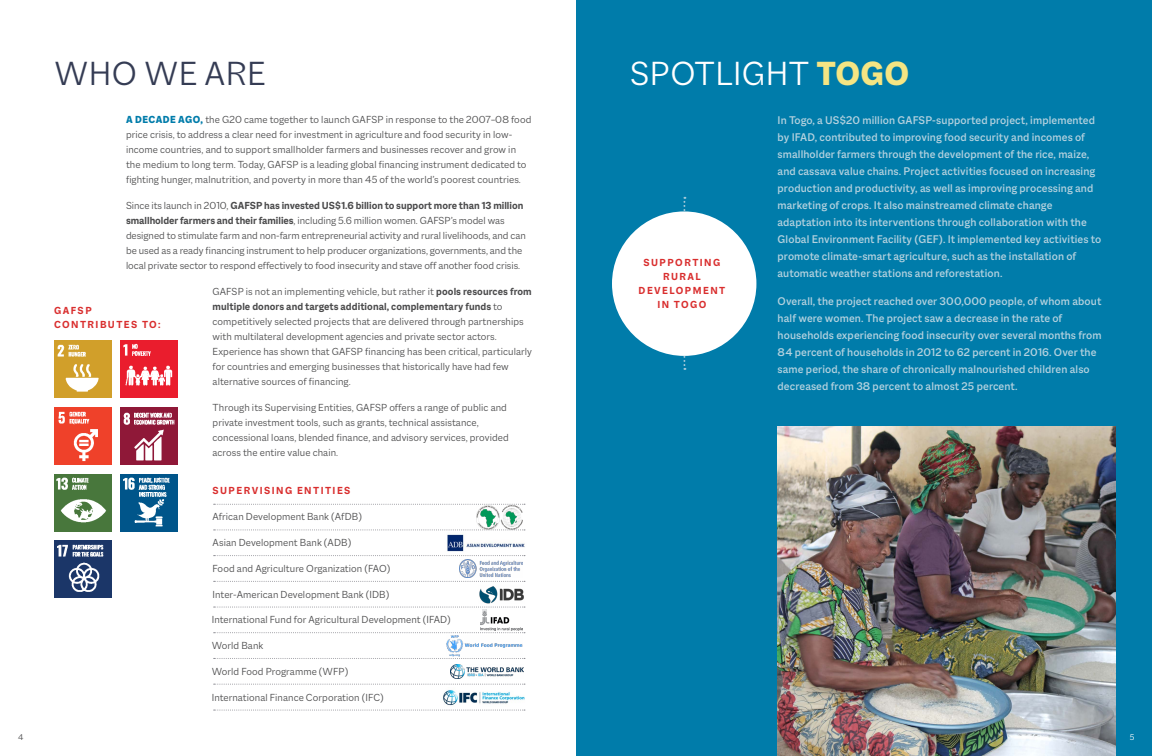
<style>
.page{position:relative;width:1152px;height:756px;background:#fff}
.page>*{position:absolute;margin:0;border:0;box-sizing:border-box;transform-origin:0 0}
.Heading{font:300 36px "Macklin Sans";letter-spacing:.01em;color:#fff}
.Heading-2{font:300 36px "Macklin Sans";letter-spacing:.01em;color:#353c54}
.Body_ko{font:500 12px/17px "Macklin Sans";letter-spacing:.01em;color:#b5d2df}
.Body{font:300 11px/15px "Macklin Sans";letter-spacing:.01em;color:#4a4a4b}
.Callout_2{font:700 11px/14px "Macklin Sans";letter-spacing:.13em;color:#d92e2e;text-align:center}
.Body-2{font:300 9px "Macklin Sans";color:#4a4a4b}
.Body-3{font:300 9px "Macklin Sans";color:#fff}
.s1{font-weight:800;color:#007caa}
.s2{font-weight:700}
.s3{font-weight:800;color:#f5e583}
</style>
<div class="page">
<div style="left:576px;top:0;width:576px;height:756px;background:#007caa"></div>
<svg style="left:683px;top:197px;width:2px;height:173px"></svg>
<div style="left:612px;top:211px;width:144px;height:145px;background:#fff;border-radius:50%"></div>
<img style="left:778px;top:427px;width:338px;height:329px">
<img style="left:54px;top:341px;width:57px;height:57px">
<img style="left:121px;top:341px;width:57px;height:57px">
<img style="left:121px;top:407px;width:57px;height:57px">
<img style="left:121px;top:474px;width:57px;height:57px">
<img style="left:54px;top:407px;width:57px;height:57px">
<img style="left:54px;top:474px;width:57px;height:57px">
<img style="left:54px;top:541px;width:57px;height:57px">
<svg style="left:214px;top:504px;width:311px;height:1px"></svg>
<svg style="left:214px;top:529px;width:311px;height:1px"></svg>
<svg style="left:214px;top:555px;width:311px;height:1px"></svg>
<svg style="left:214px;top:581px;width:311px;height:1px"></svg>
<svg style="left:214px;top:607px;width:311px;height:1px"></svg>
<svg style="left:214px;top:632px;width:311px;height:1px"></svg>
<svg style="left:214px;top:658px;width:311px;height:1px"></svg>
<svg style="left:214px;top:684px;width:311px;height:1px"></svg>
<img style="left:476px;top:506px;width:47px;height:23px">
<img style="left:447px;top:534px;width:78px;height:18px">
<img style="left:459px;top:560px;width:64px;height:17px">
<img style="left:479px;top:586px;width:45px;height:18px">
<img style="left:481px;top:609px;width:42px;height:22px">
<img style="left:446px;top:635px;width:77px;height:21px">
<img style="left:450px;top:664px;width:74px;height:15px">
<img style="left:443px;top:690px;width:82px;height:16px">
<svg style="left:214px;top:710px;width:311px;height:1px"></svg>
<p class="Heading-2" style="left:54px;top:53px;width:213px">WHO WE ARE</p>
<p class="Body" style="left:126px;top:112px;width:407px"><span class="s1">A DECADE AGO,</span> the G20 came together to launch GAFSP in response to the 2007–08 food price crisis, to address a clear need for investment in agriculture and food security in low&shy;income countries, and to support smallholder farmers and businesses recover and grow in the medium to long term. Today, GAFSP is a leading global financing instrument dedicated to fighting hunger, malnutrition, and poverty in more than 45 of the world’s poorest countries.</p>
<p class="Body" style="left:126px;top:198px;width:401px">Since its launch in 2010, <span class="s2">GAFSP has invested US$1.6 billion to support more than 13 million smallholder farmers and their families</span>, including 5.6 million women. GAFSP’s model was designed to stimulate farm and non-farm entrepreneurial activity and rural livelihoods, and can be used as a ready financing instrument to help producer organizations, governments, and the local private sector to respond effectively to food insecurity and stave off another food crisis.</p>
<p class="Body" style="left:213px;top:284px;width:321px">GAFSP is not an implementing vehicle, but rather it <span class="s2">pools resources from multiple donors and targets additional, complementary funds</span> to competitively selected projects that are delivered through partnerships with multilateral development agencies and private sector actors.<br>Experience has shown that GAFSP financing has been critical, particularly for countries and emerging businesses that historically have had few alternative sources of financing.</p>
<p class="Body" style="left:213px;top:400px;width:298px">Through its Supervising Entities, GAFSP offers a range of public and private investment tools, such as grants, technical assistance, concessional loans, blended finance, and advisory services, provided across the entire value chain.</p>
<p class="Callout_2" style="left:54px;top:304px;width:39px">GAFSP</p>
<p class="Callout_2" style="left:54px;top:318px;width:108px">CONTRIBUTES TO:</p>
<p class="Callout_2" style="left:213px;top:484px;width:139px">SUPERVISING ENTITIES</p>
<p class="Body" style="left:213px;top:509px;width:151px">African Development Bank (AfDB)</p>
<p class="Body" style="left:213px;top:535px;width:140px">Asian Development Bank (ADB)</p>
<p class="Body" style="left:213px;top:561px;width:179px">Food and Agriculture Organization (FAO)</p>
<p class="Body" style="left:213px;top:586px;width:178px">Inter-American Development Bank (IDB)</p>
<p class="Body" style="left:212px;top:612px;width:241px">International Fund for Agricultural Development (IFAD)</p>
<p class="Body" style="left:212px;top:638px;width:53px">World Bank</p>
<p class="Body" style="left:212px;top:664px;width:138px">World Food Programme (WFP)</p>
<p class="Body" style="left:212px;top:690px;width:174px">International Finance Corporation (IFC)</p>
<p class="Heading" style="left:630px;top:53px;width:281px">SPOTLIGHT <span class="s3">TOGO</span></p>
<p class="Callout_2" style="left:639px;top:255px;width:88px">SUPPORTING<br>RURAL<br>DEVELOPMENT</p>
<p class="Callout_2" style="left:657px;top:297px;width:50px">IN TOGO</p>
<p class="Body_ko" style="left:778px;top:112px;width:325px">In Togo, a US$20 million GAFSP-supported project, implemented by IFAD, contributed to improving food security and incomes of smallholder farmers through the development of the rice, maize, and cassava value chains. Project activities focused on increasing production and productivity, as well as improving processing and marketing of crops. It also mainstreamed climate change adaptation into its interventions through collaboration with the Global Environment Facility (GEF). It implemented key activities to promote climate-smart agriculture, such as the installation of automatic weather stations and reforestation.</p>
<p class="Body_ko" style="left:778px;top:292px;width:326px">Overall, the project reached over 300,000 people, of whom about half were women. The project saw a decrease in the rate of households experiencing food insecurity over several months from 84 percent of households in 2012 to 62 percent in 2016. Over the same period, the share of chronically malnourished children also decreased from 38 percent to almost 25 percent.</p>
<p class="Body-2" style="left:18px;top:732px;width:7px">4</p>
<p class="Body-3" style="left:1130px;top:732px;width:6px">5</p>
</div>
